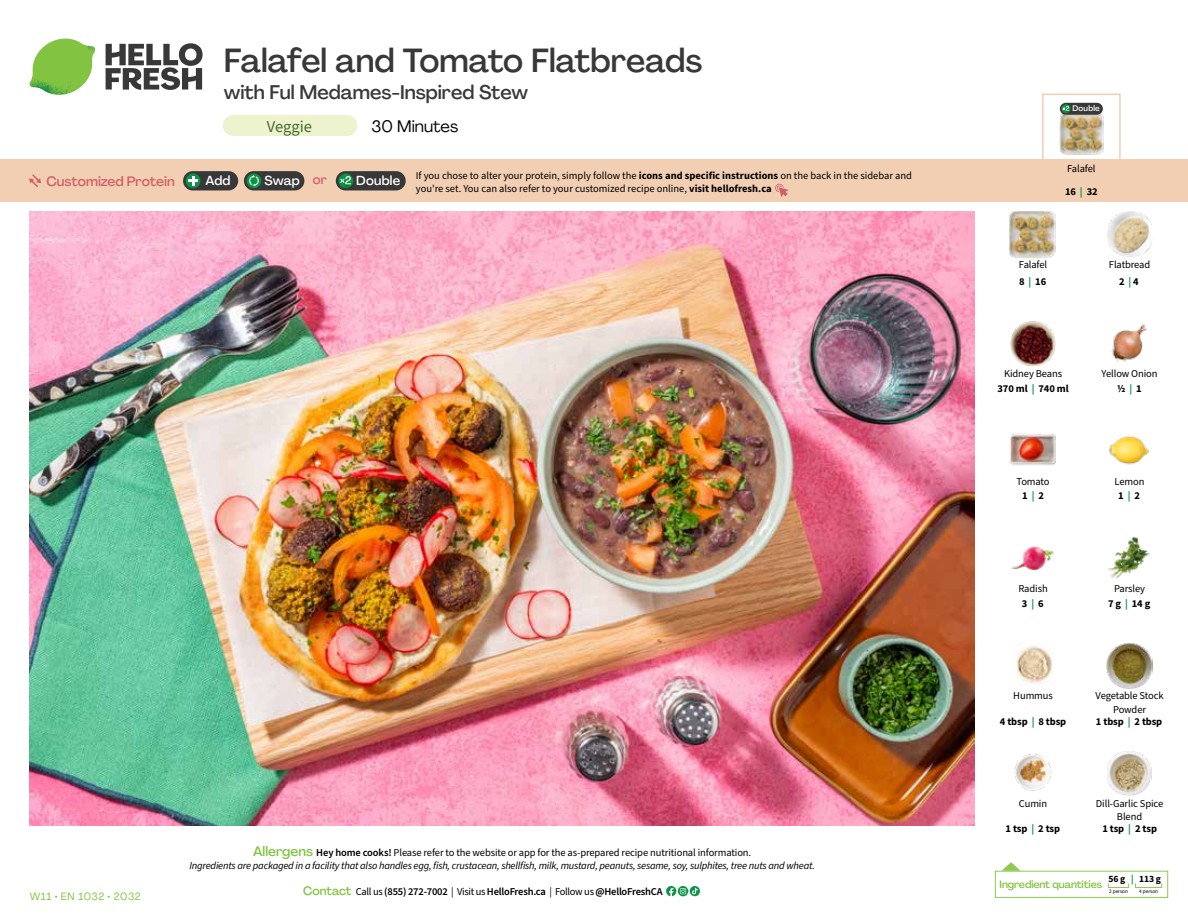
<style>
.page{position:relative;width:1188px;height:918px;background:#fff}
.page>*{position:absolute;margin:0;border:0;box-sizing:border-box;transform-origin:0 0}
.t1{font:500 33px "Agrandir";color:#383839}
.t2{font:500 19.5px "Agrandir";color:#383839}
.t3{font:16.5px "Agrandir";color:#000}
.t4{font:16.5px "Source Sans Pro";color:#476b32}
.t5{font:500 13.5px "Agrandir";color:#d15f6a}
.t6{font:500 12.9px "Agrandir";letter-spacing:.015em;color:#fff}
.t7{font:10.5px/14.9px "Source Sans Pro";letter-spacing:-.01em;color:#000;text-align:center}
.t8{font:italic 10.5px/13.5px "Source Sans Pro";letter-spacing:-.02em;color:#000;text-align:center}
.t9{font:600 10.5px "Source Sans Pro";letter-spacing:-.02em;color:#000}
.t10{font:700 10.5px "Source Sans Pro";letter-spacing:-.01em;color:#000}
.t11{font:500 10.5px "Agrandir";letter-spacing:-.01em;color:#82c341}
.t12{font:10.5px "Agrandir";letter-spacing:.05em;color:#82c341}
.t13{font:700 9.6px "Source Sans Pro";color:#000}
.t14{font:500 7.95px "Agrandir";letter-spacing:.025em;color:#fff}
.t15{font:5.25px "Source Sans Pro";letter-spacing:-.01em;color:#000}
.s1{color:#d15f6a}
.s2{font-weight:700}
.s3{font-weight:700;color:#0b9446}
.s4{font-family:"Agrandir";font-weight:500;font-style:normal;font-size:13.5px;color:#82c341}
.s5{font-weight:600;font-style:normal}
.s6{font-style:normal}
.s7{font-family:"Agrandir";font-weight:500;font-size:12px;color:#82c341}
.s8{font-weight:400}
.s9{color:#0b9446}
</style>
<div class="page">
<svg style="left:106px;top:43px;width:97px;height:47px"></svg>
<svg style="left:34px;top:39px;width:59px;height:38px"></svg>
<img style="left:65px;top:39px;width:30px;height:25px">
<img style="left:33px;top:60px;width:56px;height:10px">
<img style="left:29px;top:64px;width:58px;height:31px">
<img style="left:64px;top:70px;width:25px;height:24px">
<img style="left:30px;top:211px;width:945px;height:615px">
<svg style="left:690px;top:886px;width:10px;height:10px"></svg>
<svg style="left:666px;top:886px;width:32px;height:10px"></svg>
<svg style="left:1002px;top:862px;width:19px;height:9px"></svg>
<div style="left:995px;top:871px;width:173px;height:27px;border:1px solid #91c84e"></div>
<div style="left:1108px;top:883px;width:21px;height:5px;border:1px solid #91c84e"></div>
<div style="left:1135px;top:883px;width:27px;height:5px;border:1px solid #91c84e"></div>
<img style="left:1011px;top:321px;width:45px;height:45px">
<img style="left:1111px;top:324px;width:36px;height:38px">
<img style="left:1011px;top:433px;width:45px;height:33px">
<img style="left:1109px;top:436px;width:40px;height:29px">
<img style="left:1011px;top:546px;width:43px;height:24px">
<img style="left:1108px;top:537px;width:42px;height:42px">
<img style="left:1016px;top:646px;width:37px;height:38px">
<img style="left:1014px;top:754px;width:38px;height:37px">
<img style="left:1107px;top:751px;width:45px;height:45px">
<img style="left:1108px;top:211px;width:44px;height:46px">
<img style="left:1010px;top:212px;width:45px;height:45px">
<img style="left:1107px;top:643px;width:45px;height:45px">
<div style="left:0;top:160px;width:1188px;height:42px;background:#f2cfb3"></div>
<svg style="left:29px;top:174px;width:12px;height:13px"></svg>
<div style="left:336px;top:171px;width:70px;height:19px;background:#383839;border-radius:10px"></div>
<svg style="left:338px;top:173px;width:15px;height:15px"></svg>
<div style="left:341px;top:180px;width:11px;height:11px;background:#000;opacity:.35"></div>
<svg style="left:339px;top:176px;width:12px;height:8px"></svg>
<div style="left:244px;top:171px;width:60px;height:19px;background:#383839;border-radius:10px"></div>
<div style="left:247px;top:173px;width:14px;height:15px;background:#0b9446;border-radius:50%"></div>
<svg style="left:249px;top:175px;width:10px;height:12px"></svg>
<div style="left:183px;top:171px;width:55px;height:19px;background:#383839;border-radius:10px"></div>
<div style="left:186px;top:173px;width:14px;height:15px;background:#0b9446;border-radius:50%"></div>
<svg style="left:188px;top:176px;width:10px;height:10px"></svg>
<svg style="left:775px;top:183px;width:13px;height:14px"></svg>
<div style="left:1042px;top:94px;width:79px;height:69px;border:2px solid #f2cfb3"></div>
<img style="left:1060px;top:113px;width:43px;height:42px">
<div style="left:1060px;top:103px;width:43px;height:12px;background:#383839;border-radius:6px"></div>
<svg style="left:1061px;top:104px;width:10px;height:9px"></svg>
<div style="left:1064px;top:108px;width:6px;height:7px;background:#000;opacity:.35"></div>
<svg style="left:1062px;top:106px;width:7px;height:8px"></svg>
<div style="left:223px;top:115px;width:134px;height:21px;background:#edf3cd;border-radius:10px"></div>
<h1 class="t1" style="left:224px;top:40px;width:480px">Falafel and Tomato Flatbreads</h1>
<h2 class="t2" style="left:224px;top:80px;width:306px">with Ful Medames-Inspired Stew</h2>
<h3 class="t3" style="left:372px;top:116px;width:88px">30 Minutes</h3>
<h3 class="t4" style="left:267px;top:115px;width:47px">Veggie</h3>
<p class="t14" style="left:1072px;top:104px;width:29px">Double</p>
<p class="t5" style="left:46px;top:173px;width:130px">Customized Protein</p>
<p class="t6" style="left:205px;top:172px;width:27px">Add</p>
<p class="t6" style="left:264px;top:172px;width:64px">Swap <span class="s1">or</span></p>
<p class="t6" style="left:356px;top:172px;width:45px">Double</p>
<p class="t7" style="left:1065px;top:157px;width:34px;line-height:22.6px;text-align:left">Falafel<br><span class="s2">16</span> <span class="s3">|</span> <span class="s2">32</span></p>
<p class="t7" style="left:416px;top:169px;width:498px;line-height:13.5px;text-align:left">If you chose to alter your protein, simply follow the <span class="s2">icons and specific instructions</span> on the back in the sidebar and you're set. You can also refer to your customized recipe online, <span class="s2">visit hellofresh.ca</span></p>
<p class="t7" style="left:1019px;top:257px;width:30px;line-height:16.4px;text-align:left">Falafel<br><span class="s2">8</span> <span class="s3">|</span> <span class="s2">16</span></p>
<p class="t7" style="left:1109px;top:257px;width:43px;line-height:16.4px">Flatbread<br><span class="s2">2</span> <span class="s3">|</span> <span class="s2">4</span></p>
<p class="t7" style="left:997px;top:367px;width:73px">Kidney Beans<br><span class="s2">370 ml</span> <span class="s3">|</span> <span class="s2">740 ml</span></p>
<p class="t7" style="left:1102px;top:367px;width:57px">Yellow Onion<br><span class="s2">1/2</span> <span class="s3">|</span> <span class="s2">1</span></p>
<p class="t7" style="left:1017px;top:474px;width:35px">Tomato<br><span class="s2">1</span> <span class="s3">|</span> <span class="s2">2</span></p>
<p class="t7" style="left:1115px;top:474px;width:31px">Lemon<br><span class="s2">1</span> <span class="s3">|</span> <span class="s2">2</span></p>
<p class="t7" style="left:1018px;top:581px;width:31px">Radish<br><span class="s2">3</span> <span class="s3">|</span> <span class="s2">6</span></p>
<p class="t7" style="left:1108px;top:581px;width:44px">Parsley<br><span class="s2">7 g</span> <span class="s3">|</span> <span class="s2">14 g</span></p>
<p class="t12" style="left:30px;top:890px;width:113px">W11 • EN 1032 • 2032</p>
<p class="t8" style="left:189px;top:846px;width:627px"><span class="s4">Allergens</span> <span class="s5">Hey home cooks!</span> <span class="s6">Please refer to the website or app for the as-prepared recipe nutritional information.<br></span>Ingredients are packaged in a facility that also handles egg, fish, crustacean, shellfish, milk, mustard, peanuts, sesame, soy, sulphites, tree nuts and wheat.</p>
<p class="t9" style="left:303px;top:885px;width:361px"><span class="s7">Contact</span> <span class="s8">Call us</span> (855) 272-7002 <span class="s8">| Visit us</span> HelloFresh.ca <span class="s8">| Follow us</span> @HelloFreshCA</p>
<p class="t7" style="left:1013px;top:689px;width:41px">Hummus</p>
<p class="t10" style="left:1000px;top:715px;width:68px">4 tbsp <span class="s9">|</span> 8 tbsp</p>
<p class="t7" style="left:1019px;top:796px;width:30px">Cumin</p>
<p class="t10" style="left:1006px;top:822px;width:56px">1 tsp <span class="s9">|</span> 2 tsp</p>
<p class="t7" style="left:1096px;top:689px;width:69px;line-height:13.5px">Vegetable Stock<br>Powder</p>
<p class="t10" style="left:1096px;top:715px;width:68px">1 tbsp <span class="s9">|</span> 2 tbsp</p>
<p class="t7" style="left:1096px;top:797px;width:69px;line-height:13.5px">Dill-Garlic Spice<br>Blend</p>
<p class="t10" style="left:1102px;top:822px;width:56px">1 tsp <span class="s9">|</span> 2 tsp</p>
<p class="t13" style="left:1108px;top:873px;width:54px">56 g <span class="s9">|</span> 113 g</p>
<p class="t15" style="left:1109px;top:888px;width:20px">2 person</p>
<p class="t15" style="left:1139px;top:888px;width:20px">4 person</p>
<p class="t11" style="left:1000px;top:878px;width:104px">Ingredient quantities</p>
</div>
